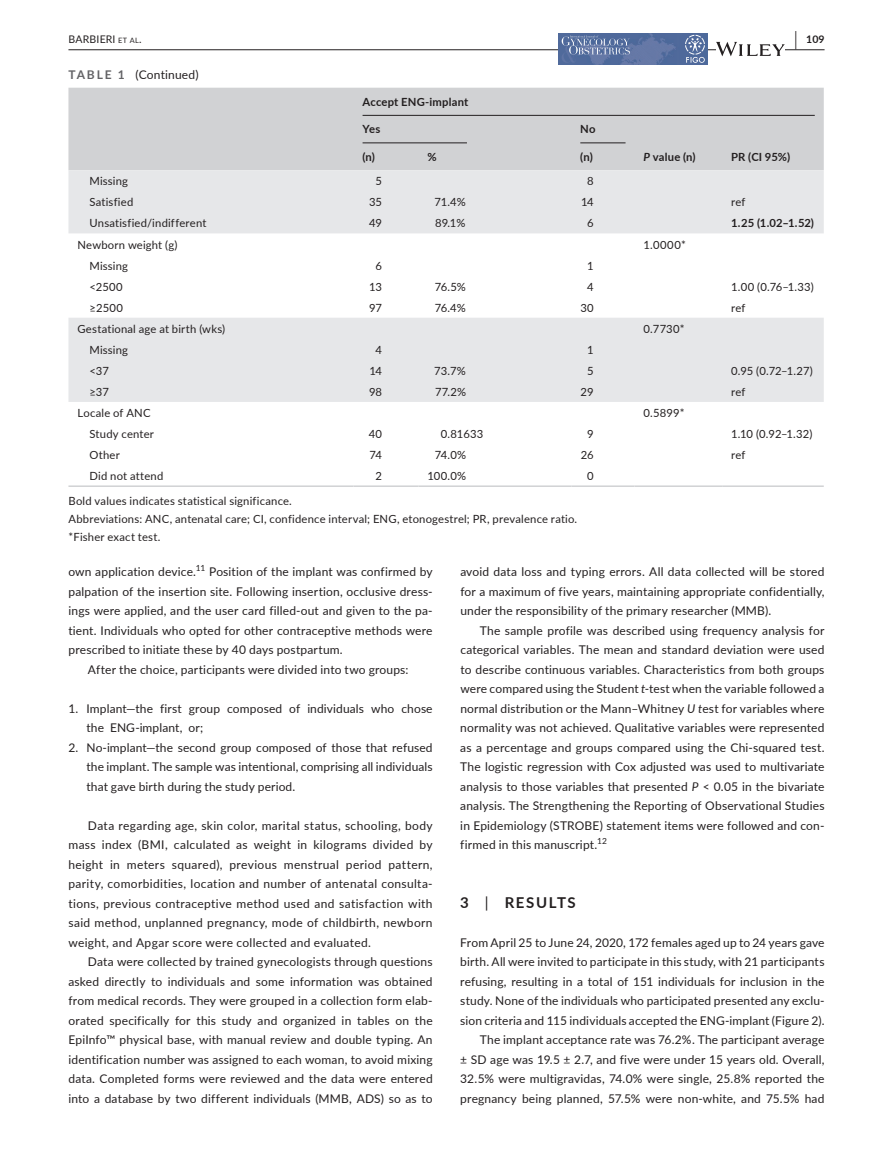
<style>
.page{position:relative;width:893px;height:1174px;background:#fff}
.page>*{position:absolute;margin:0;border:0;box-sizing:border-box;transform-origin:0 0}
.t1{font:700 15px "Lato";letter-spacing:.105em;color:#231f20}
.t2{font:12px/19.5px "Lato";letter-spacing:.015em;color:#231f20;text-align:justify}
.t3{font:11.25px/18px "Lato";letter-spacing:.015em;color:#231f20}
.t4{font:700 11.25px "Lato";letter-spacing:.015em;color:#231f20}
.t5{font:10.5px "Lato";letter-spacing:.02em;color:#231f20}
.t6{font:700 10.5px "Lato";color:#231f20}
.t7{font:8.4px "Lato";color:#231f20}
.s1{font-size:7.35px}
.s2{font-size:19.5px}
.s3{font-weight:700;color:#636366}
.s4{font-style:italic}
.s5{font-weight:400}
</style>
<div class="page">
<hr style="left:68px;top:49px;width:756px;height:1px;background:#231f20">
<img style="left:558px;top:34px;width:150px;height:30px">
<svg style="left:562px;top:35px;width:68px;height:28px;background:#677da8"></svg>
<svg style="left:685px;top:35px;width:20px;height:28px"></svg>
<svg style="left:716px;top:42px;width:69px;height:14px"></svg>
<div style="left:68px;top:88px;width:756px;height:82px;background:#d1d2d4"></div>
<svg style="left:68px;top:170px;width:756px;height:232px;fill:#e6e7e9"></svg>
<hr style="left:68px;top:485px;width:286px;height:2px;background:#d1d2d4">
<hr style="left:354px;top:485px;width:64px;height:2px;background:#d1d2d4">
<hr style="left:418px;top:485px;width:153px;height:2px;background:#d1d2d4">
<hr style="left:571px;top:485px;width:63px;height:2px;background:#d1d2d4">
<hr style="left:634px;top:485px;width:88px;height:2px;background:#d1d2d4">
<hr style="left:722px;top:485px;width:102px;height:2px;background:#d1d2d4">
<hr style="left:363px;top:115px;width:452px;height:1px;background:#231f20">
<hr style="left:363px;top:142px;width:104px;height:1px;background:#231f20">
<hr style="left:580px;top:142px;width:45px;height:1px;background:#231f20">
<p class="t5" style="left:68px;top:31px;width:75px">BARBIERI <span class="s1">et al</span>.</p>
<p class="t6" style="left:795px;top:31px;width:31px"><span class="s2">|</span> 109</p>
<p class="t2" style="left:68px;top:64px;width:132px"><span class="s3">TABLE 1</span> (Continued)</p>
<p class="t4" style="left:363px;top:94px;width:107px">Accept ENG-implant</p>
<p class="t4" style="left:363px;top:121px;width:19px">Yes</p>
<p class="t4" style="left:580px;top:121px;width:17px">No</p>
<p class="t4" style="left:363px;top:149px;width:14px">(n)</p>
<p class="t4" style="left:427px;top:149px;width:11px">%</p>
<p class="t4" style="left:580px;top:149px;width:14px">(n)</p>
<p class="t4" style="left:643px;top:149px;width:54px"><span class="s4">P</span> value (n)</p>
<p class="t4" style="left:731px;top:149px;width:60px">PR (CI 95%)</p>
<p class="t3" style="left:89px;top:172px;width:40px">Missing</p>
<p class="t3" style="left:376px;top:172px;width:8px">5</p>
<p class="t3" style="left:587px;top:172px;width:8px">8</p>
<p class="t3" style="left:89px;top:193px;width:45px">Satisfied</p>
<p class="t3" style="left:369px;top:193px;width:15px">35</p>
<p class="t3" style="left:434px;top:193px;width:33px">71.4%</p>
<p class="t3" style="left:581px;top:193px;width:14px">14</p>
<p class="t3" style="left:731px;top:193px;width:16px">ref</p>
<p class="t3" style="left:89px;top:214px;width:118px">Unsatisfied/indifferent</p>
<p class="t3" style="left:369px;top:214px;width:14px">49</p>
<p class="t3" style="left:435px;top:214px;width:32px">89.1%</p>
<p class="t3" style="left:587px;top:214px;width:8px">6</p>
<p class="t4" style="left:731px;top:215px;width:84px">1.25 (1.02–1.52)</p>
<p class="t3" style="left:77px;top:235px;width:102px">Newborn weight (g)</p>
<p class="t3" style="left:644px;top:235px;width:44px">1.0000*</p>
<p class="t3" style="left:89px;top:256px;width:40px">Missing</p>
<p class="t3" style="left:376px;top:256px;width:8px">6</p>
<p class="t3" style="left:587px;top:256px;width:8px">1</p>
<p class="t3" style="left:89px;top:277px;width:35px">&lt;2500</p>
<p class="t3" style="left:369px;top:277px;width:14px">13</p>
<p class="t3" style="left:435px;top:277px;width:33px">76.5%</p>
<p class="t3" style="left:587px;top:277px;width:8px">4</p>
<p class="t3" style="left:731px;top:277px;width:84px">1.00 (0.76–1.33)</p>
<p class="t3" style="left:89px;top:298px;width:35px">≥2500</p>
<p class="t3" style="left:369px;top:298px;width:14px">97</p>
<p class="t3" style="left:435px;top:298px;width:33px">76.4%</p>
<p class="t3" style="left:580px;top:298px;width:15px">30</p>
<p class="t3" style="left:731px;top:298px;width:16px">ref</p>
<p class="t3" style="left:77px;top:319px;width:149px">Gestational age at birth (wks)</p>
<p class="t3" style="left:644px;top:319px;width:43px">0.7730*</p>
<p class="t3" style="left:89px;top:340px;width:40px">Missing</p>
<p class="t3" style="left:376px;top:340px;width:8px">4</p>
<p class="t3" style="left:587px;top:340px;width:8px">1</p>
<p class="t3" style="left:89px;top:361px;width:21px">&lt;37</p>
<p class="t3" style="left:369px;top:361px;width:14px">14</p>
<p class="t3" style="left:434px;top:361px;width:33px">73.7%</p>
<p class="t3" style="left:587px;top:361px;width:8px">5</p>
<p class="t3" style="left:731px;top:361px;width:83px">0.95 (0.72–1.27)</p>
<p class="t3" style="left:89px;top:382px;width:21px">≥37</p>
<p class="t3" style="left:369px;top:382px;width:15px">98</p>
<p class="t3" style="left:435px;top:382px;width:33px">77.2%</p>
<p class="t3" style="left:581px;top:382px;width:15px">29</p>
<p class="t3" style="left:731px;top:382px;width:16px">ref</p>
<p class="t3" style="left:77px;top:403px;width:75px">Locale of ANC</p>
<p class="t3" style="left:644px;top:403px;width:43px">0.5899*</p>
<p class="t3" style="left:89px;top:424px;width:66px">Study center</p>
<p class="t3" style="left:369px;top:424px;width:15px">40</p>
<p class="t3" style="left:441px;top:424px;width:44px">0.81633</p>
<p class="t3" style="left:587px;top:424px;width:8px">9</p>
<p class="t3" style="left:731px;top:424px;width:83px">1.10 (0.92–1.32)</p>
<p class="t3" style="left:89px;top:445px;width:32px">Other</p>
<p class="t3" style="left:370px;top:445px;width:14px">74</p>
<p class="t3" style="left:435px;top:445px;width:33px">74.0%</p>
<p class="t3" style="left:581px;top:445px;width:14px">26</p>
<p class="t3" style="left:731px;top:445px;width:16px">ref</p>
<p class="t3" style="left:89px;top:467px;width:75px">Did not attend</p>
<p class="t3" style="left:376px;top:467px;width:8px">2</p>
<p class="t3" style="left:427px;top:467px;width:40px">100.0%</p>
<p class="t3" style="left:587px;top:467px;width:8px">0</p>
<p class="t3" style="left:68px;top:491px;width:510px">Bold values indicates statistical significance.<br>Abbreviations: ANC, antenatal care; CI, confidence interval; ENG, etonogestrel; PR, prevalence ratio. *Fisher exact test.</p>
<p class="t2" style="left:68px;top:561px;width:129px">own application device.</p>
<p class="t7" style="left:196px;top:562px;width:11px">11</p>
<p class="t2" style="left:209px;top:561px;width:225px">Position of the implant was confirmed by</p>
<p class="t2" style="left:68px;top:581px;width:366px">palpation of the insertion site. Following insertion, occlusive dress-</p>
<p class="t2" style="left:68px;top:600px;width:366px">ings were applied, and the user card filled-out and given to the pa-</p>
<p class="t2" style="left:68px;top:620px;width:366px">tient. Individuals who opted for other contraceptive methods were</p>
<p class="t2" style="left:68px;top:639px;width:276px">prescribed to initiate these by 40 days postpartum.</p>
<p class="t2" style="left:88px;top:659px;width:322px">After the choice, participants were divided into two groups:</p>
<p class="t2" style="left:86px;top:698px;width:348px;text-indent:-18px">1. Implant—the first group composed of individuals who chose the ENG-implant, or;</p>
<p class="t2" style="left:86px;top:737px;width:348px;text-indent:-18px">2. No-implant—the second group composed of those that refused the implant. The sample was intentional, comprising all individuals that gave birth during the study period.</p>
<p class="t2" style="left:68px;top:815px;width:366px;text-indent:20px">Data regarding age, skin color, marital status, schooling, body mass index (BMI, calculated as weight in kilograms divided by height in meters squared), previous menstrual period pattern, parity, comorbidities, location and number of antenatal consulta&shy;tions, previous contraceptive method used and satisfaction with said method, unplanned pregnancy, mode of childbirth, newborn weight, and Apgar score were collected and evaluated.</p>
<p class="t2" style="left:68px;top:951px;width:366px;text-indent:20px">Data were collected by trained gynecologists through questions asked directly to individuals and some information was obtained from medical records. They were grouped in a collection form elab&shy;orated specifically for this study and organized in tables on the EpiInfo™ physical base, with manual review and double typing. An identification number was assigned to each woman, to avoid mixing data. Completed forms were reviewed and the data were entered into a database by two different individuals (MMB, ADS) so as to</p>
<p class="t2" style="left:460px;top:561px;width:366px">avoid data loss and typing errors. All data collected will be stored for a maximum of five years, maintaining appropriate confidentially, under the responsibility of the primary researcher (MMB).</p>
<p class="t2" style="left:460px;top:620px;width:366px;text-indent:20px">The sample profile was described using frequency analysis for categorical variables. The mean and standard deviation were used to describe continuous variables. Characteristics from both groups were compared using the Student <span class="s4">t</span>-test when the variable followed a normal distribution or the Mann–Whitney <span class="s4">U t</span>est for variables where normality was not achieved. Qualitative variables were represented as a percentage and groups compared using the Chi-squared test.<br>The logistic regression with Cox adjusted was used to multivariate analysis to those variables that presented <span class="s4">P</span> &lt; 0.05 in the bivariate analysis. The Strengthening the Reporting of Observational Studies in Epidemiology (STROBE) statement items were followed and con&shy;firmed in this manuscript.<sup>12</sup></p>
<p class="t1" style="left:460px;top:891px;width:117px">3 <span class="s5">|</span> RESULTS</p>
<p class="t2" style="left:460px;top:932px;width:366px;text-align:right">From April 25 to June 24, 2020, 172 females aged up to 24 years gave birth. All were invited to participate in this study, with 21 participants refusing, resulting in a total of 151 individuals for inclusion in the study. None of the individuals who participated presented any exclu&shy;sion criteria and 115 individuals accepted the ENG-implant (Figure 2).<br>The implant acceptance rate was 76.2%. The participant average<br>± SD age was 19.5 ± 2.7, and five were under 15 years old. Overall, 32.5% were multigravidas, 74.0% were single, 25.8% reported the pregnancy being planned, 57.5% were non-white, and 75.5% had</p>
</div>
